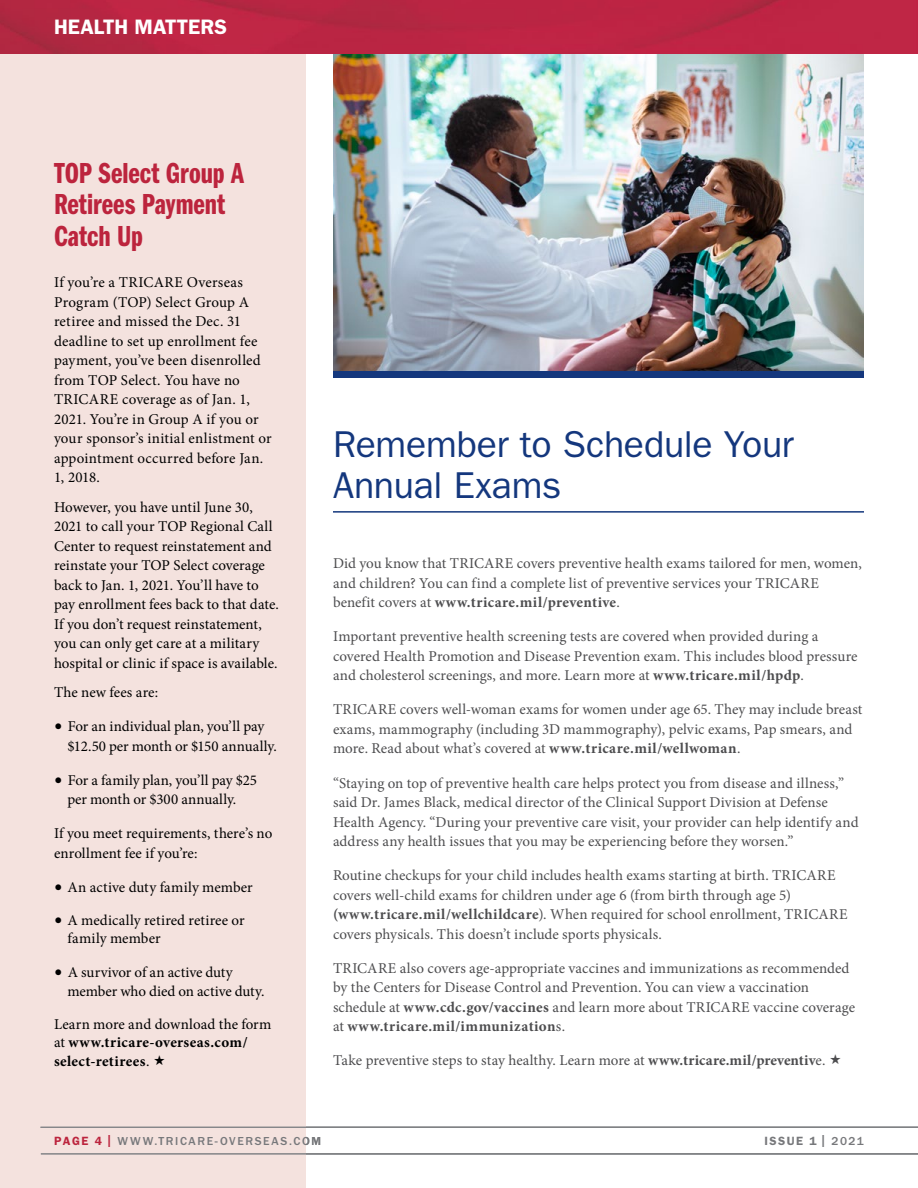
<style>
.page{position:relative;width:918px;height:1188px;background:#fff}
.page>*{position:absolute;margin:0;border:0;box-sizing:border-box;transform-origin:0 0}
.H1_-_Dark_Blue_Under{font:37.5px/40.5px "ITC Franklin Gothic Std";letter-spacing:-.01em;color:#14377d}
.Sidebar_H1_Red{font:30px/31.5px "ITC Franklin Gothic Std Dm Cp";color:#bc243d}
.t1{font:600 21px "ITC Franklin Gothic Std";color:#fff}
.t2{font:15px/19.5px "Minion Pro";letter-spacing:.005em;color:#4d4d4f}
.Sidebar_-_P{font:15px/19.5px "Minion Pro";letter-spacing:.005em;color:#000}
.Sidebar_-_P-2{font:700 15px "Minion Pro";letter-spacing:.03em;color:#000}
.t3{font:500 12px "ITC Franklin Gothic Std";letter-spacing:.135em;color:#77787b}
.t4{font:600 12px "ITC Franklin Gothic Std";letter-spacing:.12em;color:#77787b}
.s1{font-size:21.75px}
.s2{font-weight:700}
.s3{font-weight:400}
.s4{font-weight:600;color:#bc243d}
.s5{font-weight:500}
</style>
<div class="page">
<img style="left:0;top:0;width:918px;height:54px">
<div style="left:0;top:54px;width:306px;height:1134px;background:#f4e2de"></div>
<hr style="left:41px;top:1154px;width:877px;height:1px;background:#808285">
<hr style="left:40px;top:1127px;width:878px;height:1px;background:#808285">
<img style="left:333px;top:54px;width:531px;height:317px">
<hr style="left:333px;top:511px;width:531px;height:2px;background:#14377d">
<div style="left:333px;top:371px;width:531px;height:6px;background:#14377d"></div>
<h3 class="t1" style="left:54px;top:15px;width:175px">HEALTH MATTERS</h3>
<p class="Sidebar_H1_Red" style="left:54px;top:157px;width:191px">TOP Select Group A<br>Retirees Payment<br>Catch Up</p>
<p class="Sidebar_-_P" style="left:54px;top:273px;width:219px">If you’re a TRICARE Overseas<br>Program (TOP) Select Group A retiree and missed the Dec. 31 deadline to set up enrollment fee payment, you’ve been disenrolled from TOP Select. You have no<br>TRICARE coverage as of Jan. 1,<br>2021. You’re in Group A if you or your sponsor’s initial enlistment or appointment occurred before Jan.<br>1, 2018.</p>
<p class="Sidebar_-_P" style="left:54px;top:497px;width:227px">However, you have until June 30, 2021 to call your TOP Regional Call Center to request reinstatement and reinstate your TOP Select coverage back to Jan. 1, 2021. You’ll have to pay enrollment fees back to that date.<br>If you don’t request reinstatement, you can only get care at a military hospital or clinic if space is available.</p>
<p class="Sidebar_-_P" style="left:54px;top:682px;width:106px">The new fees are:</p>
<p class="Sidebar_-_P" style="left:68px;top:717px;width:211px;text-indent:-14px"><span class="s1">•</span> For an individual plan, you’ll pay $12.50 per month or $150 annually.</p>
<p class="Sidebar_-_P" style="left:54px;top:770px;width:205px;text-align:center"><span class="s1">•</span> For a family plan, you’ll pay $25 per month or $300 annually.</p>
<p class="Sidebar_-_P" style="left:54px;top:824px;width:220px">If you meet requirements, there’s no enrollment fee if you’re:</p>
<p class="Sidebar_-_P" style="left:54px;top:877px;width:200px"><span class="s1">•</span> An active duty family member</p>
<p class="Sidebar_-_P" style="left:68px;top:911px;width:179px;line-height:18px;text-indent:-14px"><span class="s1">•</span> A medically retired retiree or family member</p>
<p class="Sidebar_-_P" style="left:68px;top:962px;width:199px;text-indent:-14px"><span class="s1">•</span> A survivor of an active duty member who died on active duty.</p>
<p class="Sidebar_-_P" style="left:54px;top:1015px;width:219px;line-height:18px">Learn more and download the form at <span class="s2">www.tricare-overseas.com/</span></p>
<p class="Sidebar_-_P-2" style="left:54px;top:1051px;width:97px">select-retirees<span class="s3">.</span></p>
<p class="H1_-_Dark_Blue_Under" style="left:333px;top:424px;width:462px">Remember to Schedule Your<br>Annual Exams</p>
<p class="t2" style="left:333px;top:554px;width:530px">Did you know that TRICARE covers preventive health exams tailored for men, women, and children? You can find a complete list of preventive services your TRICARE benefit covers at <span class="s2">www.tricare.mil/preventive</span>.</p>
<p class="t2" style="left:333px;top:627px;width:526px">Important preventive health screening tests are covered when provided during a covered Health Promotion and Disease Prevention exam. This includes blood pressure and cholesterol screenings, and more. Learn more at <span class="s2">www.tricare.mil/hpdp</span>.</p>
<p class="t2" style="left:333px;top:700px;width:531px">TRICARE covers well-woman exams for women under age 65. They may include breast exams, mammography (including 3D mammography), pelvic exams, Pap smears, and more. Read about what’s covered at <span class="s2">www.tricare.mil/wellwoman</span>.</p>
<p class="t2" style="left:333px;top:773px;width:527px">“Staying on top of preventive health care helps protect you from disease and illness,” said Dr. James Black, medical director of the Clinical Support Division at Defense Health Agency. “During your preventive care visit, your provider can help identify and address any health issues that you may be experiencing before they worsen.”</p>
<p class="t2" style="left:333px;top:866px;width:516px">Routine checkups for your child includes health exams starting at birth. TRICARE covers well-child exams for children under age 6 (from birth through age 5) <span class="s2">(www.tricare.mil/wellchildcare</span>). When required for school enrollment, TRICARE covers physicals. This doesn’t include sports physicals.</p>
<p class="t2" style="left:333px;top:958px;width:524px">TRICARE also covers age-appropriate vaccines and immunizations as recommended by the Centers for Disease Control and Prevention. You can view a vaccination schedule at <span class="s2">www.cdc.gov/vaccines</span> and learn more about TRICARE vaccine coverage at <span class="s2">www.tricare.mil/immunization</span>s.</p>
<p class="t2" style="left:333px;top:1051px;width:494px">Take preventive steps to stay healthy. Learn more at <span class="s2">www.tricare.mil/preventiv</span>e.</p>
<p class="t3" style="left:54px;top:1134px;width:269px"><span class="s4">PAGE 4 |</span> WWW.TRICARE-OVERSEAS.COM</p>
<p class="t4" style="left:764px;top:1134px;width:101px">ISSUE 1 | <span class="s5">2021</span></p>
</div>
